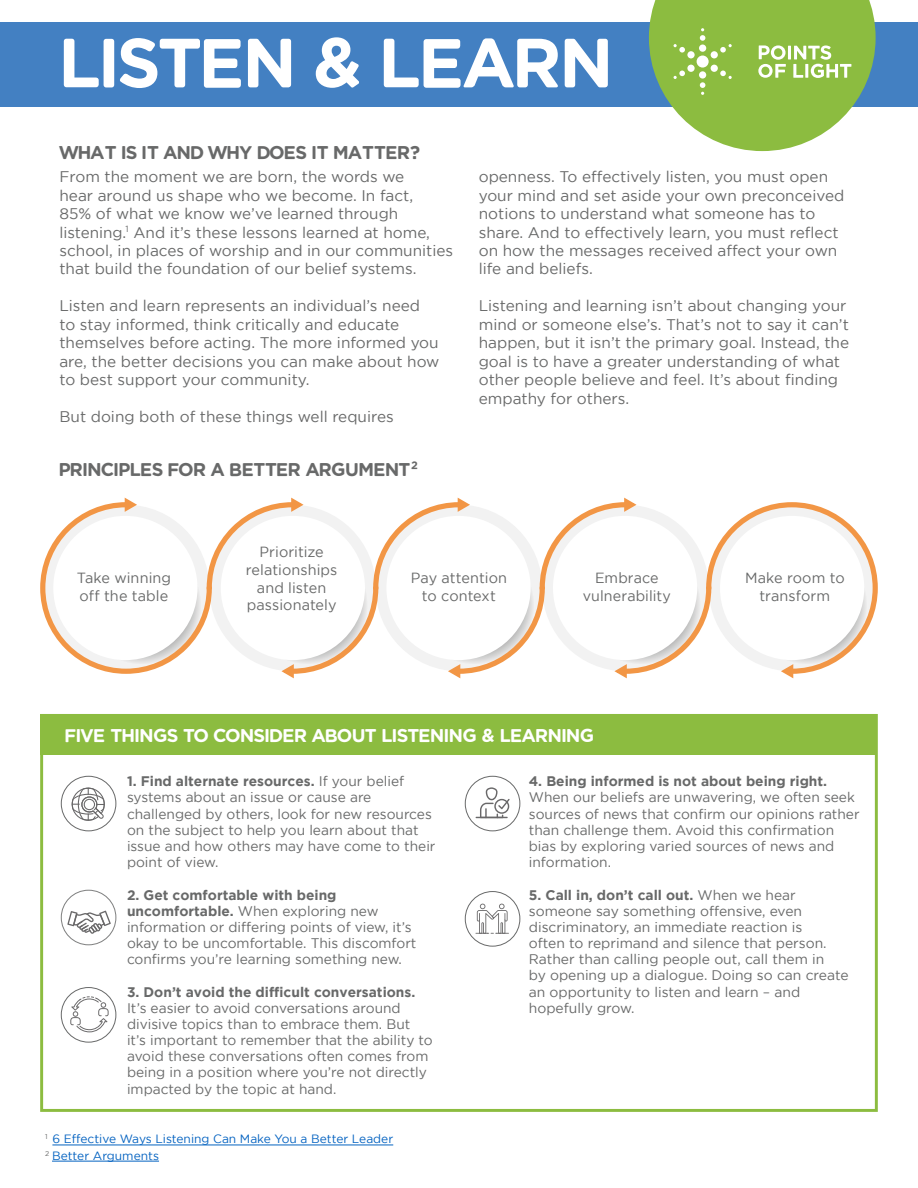
<style>
.page{position:relative;width:918px;height:1188px;background:#fff}
.page>*{position:absolute;margin:0;border:0;box-sizing:border-box;transform-origin:0 0}
.t1{font:300 70.5px "Points Of";letter-spacing:-.01em;color:#fff}
.t2{font:300 18.75px "Points Of";color:#686969}
.t3{font:300 18.75px "Points Of";letter-spacing:-.005em;color:#fff}
.t4{font:15.3px/18.5px "Gotham";color:#686969}
.t5{font:14.7px/17.7px "Gotham";letter-spacing:.005em;color:#686969;text-align:center}
.t6{font:13.8px/16.2px "Gotham";color:#686969}
.t7{font:700 13.8px "Gotham";color:#686969}
.t8{font:12px/16.2px "Gotham";color:#0563c1}
.s1{font-weight:700}
.s2{font-size:13.5px}
</style>
<div class="page">
<svg style="left:40px;top:497px;width:838px;height:182px"></svg>
<div style="left:0;top:22px;width:918px;height:84px;background:#4380c2"></div>
<div style="left:40px;top:714px;width:836px;height:40px;background:#8cbc40"></div>
<svg style="left:649px;top:0;width:227px;height:151px"></svg>
<hr style="left:52px;top:1145px;width:341px;height:1px;background:#0563c1">
<hr style="left:52px;top:1161px;width:107px;height:1px;background:#0563c1">
<div style="left:61px;top:776px;width:55px;height:55px;border:1px solid #686969;border-radius:50%"></div>
<div style="left:465px;top:776px;width:55px;height:55px;border:1px solid #686969;border-radius:50%"></div>
<div style="left:465px;top:891px;width:55px;height:56px;border:1px solid #686969;border-radius:50%"></div>
<div style="left:61px;top:987px;width:55px;height:56px;border:1px solid #686969;border-radius:50%"></div>
<svg style="left:67px;top:911px;width:44px;height:23px"></svg>
<svg style="left:72px;top:787px;width:33px;height:34px"></svg>
<svg style="left:70px;top:996px;width:39px;height:36px"></svg>
<svg style="left:476px;top:904px;width:33px;height:30px"></svg>
<hr style="left:476px;top:817px;width:32px;height:1px;background:#696869">
<svg style="left:480px;top:787px;width:30px;height:31px"></svg>
<h1 class="t1" style="left:60px;top:17px;width:553px">LISTEN &amp; LEARN</h1>
<h2 class="t2" style="left:59px;top:140px;width:363px">WHAT IS IT AND WHY DOES IT MATTER?</h2>
<p class="t4" style="left:59px;top:167px;width:395px">From the moment we are born, the words we<br>hear around us shape who we become. In fact,<br>85% of what we know we’ve learned through listening.<sup>1</sup> And it’s these lessons learned at home, school, in places of worship and in our communities that build the foundation of our belief systems.</p>
<p class="t4" style="left:59px;top:297px;width:382px">Listen and learn represents an individual’s need to stay informed, think critically and educate themselves before acting. The more informed you are, the better decisions you can make about how to best support your community.</p>
<p class="t4" style="left:59px;top:407px;width:336px">But doing both of these things well requires</p>
<h2 class="t2" style="left:59px;top:457px;width:360px">PRINCIPLES FOR A BETTER ARGUMENT<sup>2</sup></h2>
<p class="t4" style="left:479px;top:167px;width:367px">openness. To effectively listen, you must open your mind and set aside your own preconceived notions to understand what someone has to share. And to effectively learn, you must reflect on how the messages received affect your own life and beliefs.</p>
<p class="t4" style="left:479px;top:297px;width:372px">Listening and learning isn’t about changing your mind or someone else’s. That’s not to say it can’t happen, but it isn’t the primary goal. Instead, the goal is to have a greater understanding of what other people believe and feel. It’s about finding empathy for others.</p>
<p class="t5" style="left:77px;top:569px;width:96px;text-align:left">Take winning off the table</p>
<p class="t5" style="left:246px;top:543px;width:93px">Prioritize relationships and listen passionately</p>
<p class="t5" style="left:411px;top:569px;width:98px">Pay attention to context</p>
<p class="t5" style="left:583px;top:569px;width:90px">Embrace vulnerability</p>
<h2 class="t3" style="left:65px;top:723px;width:531px">FIVE THINGS TO CONSIDER ABOUT LISTENING &amp; LEARNING</h2>
<p class="t5" style="left:745px;top:569px;width:101px">Make room to transform</p>
<p class="t6" style="left:127px;top:773px;width:310px"><span class="s1">1. Find alternate resources.</span> If your belief systems about an issue or cause are challenged by others, look for new resources on the subject to help you learn about that issue and how others may have come to their point of view.</p>
<p class="t6" style="left:127px;top:886px;width:291px"><span class="s1">2. Get comfortable with being uncomfortable.</span> When exploring new information or differing points of view, it’s okay to be uncomfortable. This discomfort confirms you’re learning something new.</p>
<p class="t7" style="left:127px;top:984px;width:290px">3. Don’t avoid the difficult conversations.</p>
<p class="t6" style="left:127px;top:1000px;width:307px">It’s easier to avoid conversations around divisive topics than to embrace them. But it’s important to remember that the ability to avoid these conversations often comes from being in a position where you’re not directly impacted by the topic at hand<span class="s2">.</span></p>
<p class="t8" style="left:45px;top:1131px;width:350px"><sup>1</sup> 6 Effective Ways Listening Can Make You a Better Leader<br><sup>2</sup> Better Arguments</p>
<p class="t7" style="left:529px;top:773px;width:300px">4. Being informed is not about being right.</p>
<p class="t6" style="left:529px;top:789px;width:332px">When our beliefs are unwavering, we often seek sources of news that confirm our opinions rather than challenge them. Avoid this confirmation bias by exploring varied sources of news and information.</p>
<p class="t6" style="left:529px;top:886px;width:321px"><span class="s1">5. Call in, don’t call out.</span> When we hear someone say something offensive, even discriminatory, an immediate reaction is<br>often to reprimand and silence that person.<br>Rather than calling people out, call them in<br>by opening up a dialogue. Doing so can create an opportunity to listen and learn – and hopefully grow.</p>
</div>
